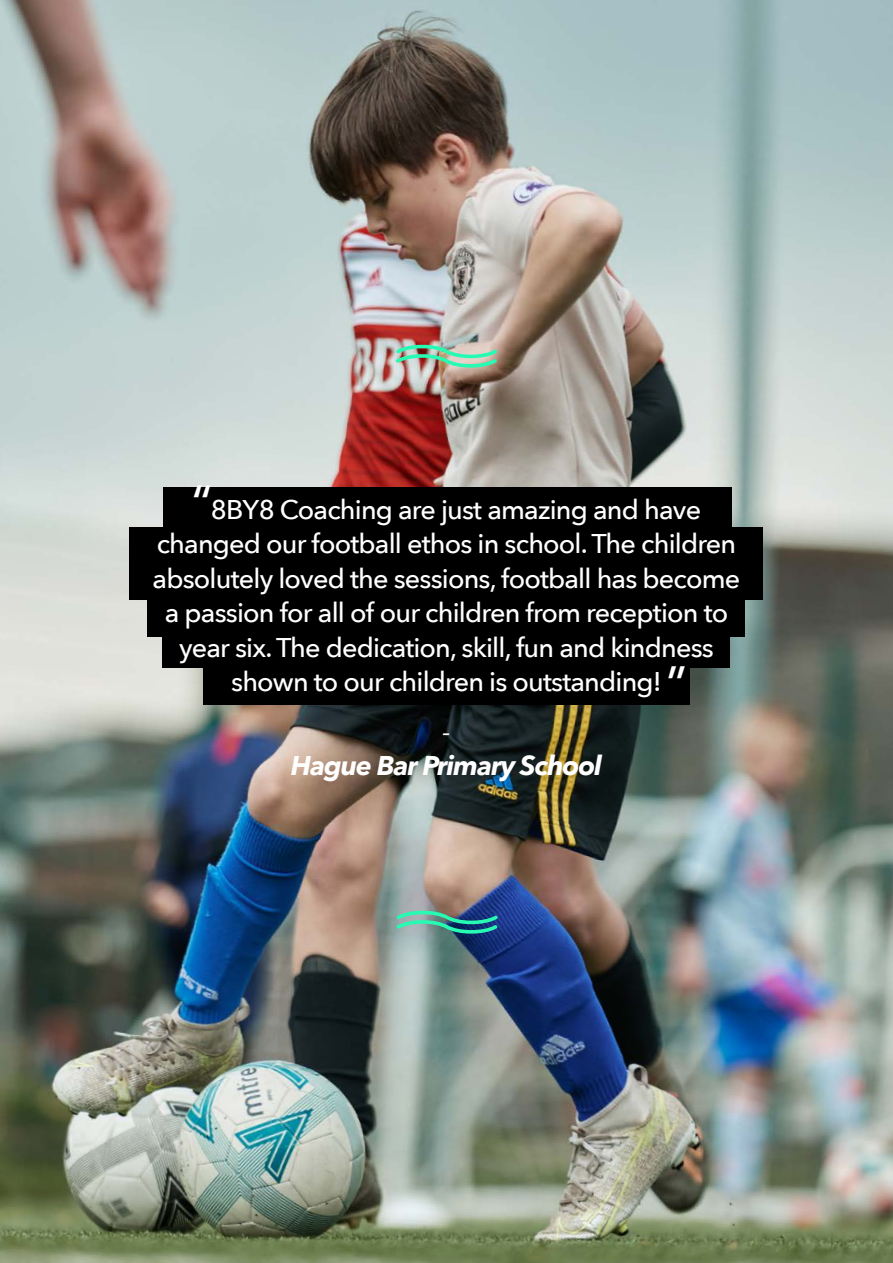
<style>
.page{position:relative;width:893px;height:1263px;background:#fff}
.page>*{position:absolute;margin:0;border:0;box-sizing:border-box;transform-origin:0 0}
.t1{font:500 48px "Avenir Next";color:#fff}
.t2{font:500 27px/34.5px "Avenir Next";letter-spacing:-.03em;color:#fff;text-align:center}
.t3{font:italic 700 27px "Avenir Next";letter-spacing:-.04em;color:#fff}
.t4{font:italic 27px "Avenir Next";color:#fff}
.s1{font-size:48px}
</style>
<div class="page">
<img style="left:0;top:0;width:893px;height:1263px">
<div style="left:163px;top:487px;width:568px;height:42px;background:#000"></div>
<div style="left:130px;top:527px;width:633px;height:37px;background:#000"></div>
<div style="left:130px;top:564px;width:633px;height:36px;background:#000"></div>
<div style="left:148px;top:600px;width:597px;height:36px;background:#000"></div>
<div style="left:163px;top:631px;width:567px;height:37px;background:#000"></div>
<div style="left:203px;top:668px;width:486px;height:36px;background:#000"></div>
<img style="left:393px;top:345px;width:107px;height:27px">
<svg style="left:393px;top:911px;width:108px;height:27px;background:#4b8f93"></svg>
<p class="t2" style="left:153px;top:491px;width:589px"><span class="s1">“</span>8BY8 Coaching are just amazing and have changed our football ethos in school. The children absolutely loved the sessions, football has become a passion for all of our children from reception to year six. The dedication, skill, fun and kindness shown to our children is outstanding!</p>
<p class="t4" style="left:442px;top:708px;width:10px">-</p>
<p class="t3" style="left:291px;top:742px;width:313px">Hague Bar Primary School</p>
<h1 class="t1" style="left:666px;top:643px;width:22px">”</h1>
</div>
